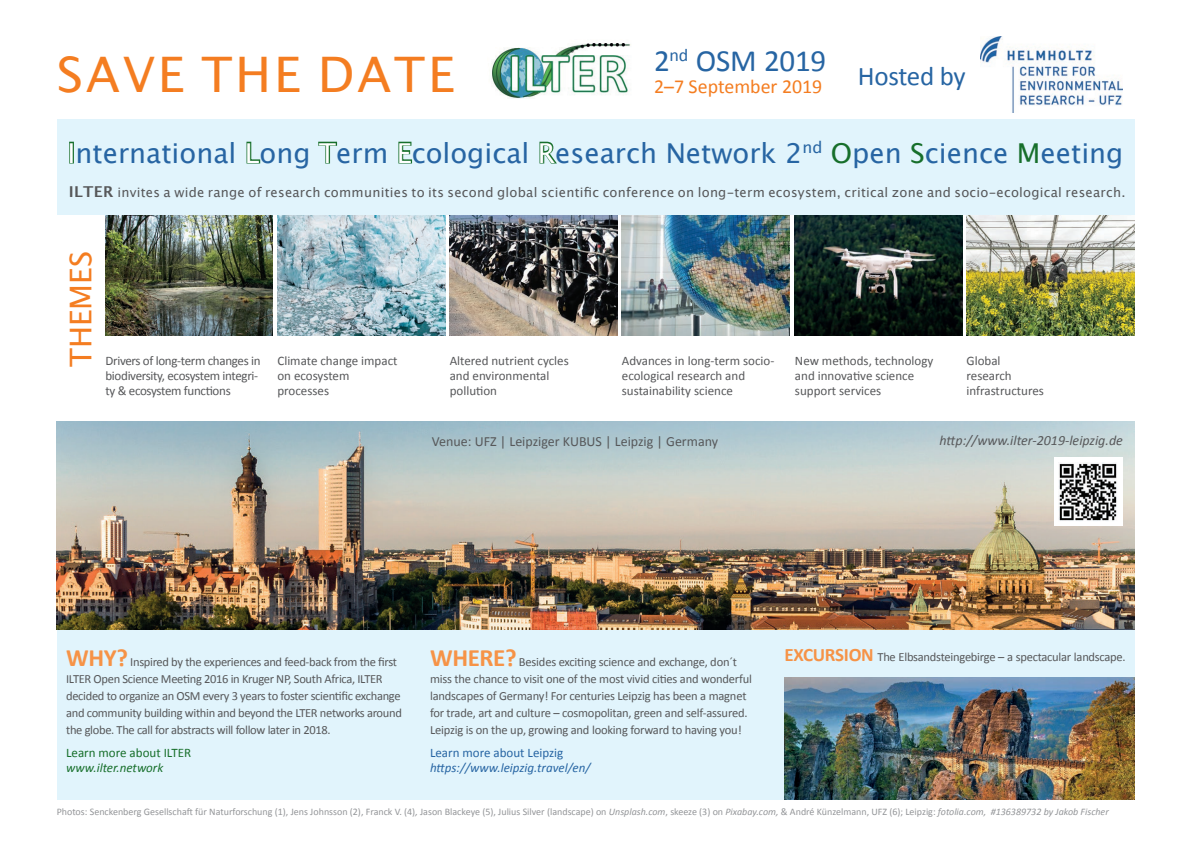
<style>
.page{position:relative;width:1191px;height:842px;background:#fff}
.page>*{position:absolute;margin:0;border:0;box-sizing:border-box;transform-origin:0 0}
.t1{font:49px "Lucida Grande";letter-spacing:.06em;color:#f47d21}
.t2{font:31px "Calibri";letter-spacing:-.01em;color:#2765a3}
.t3{font:30px "Lucida Grande";color:#f47d21}
.t4{font:27.4px "Lucida Grande";color:#2765a3}
.t5{font:27px "Calibri";letter-spacing:-.015em;color:#2765a3}
.t6{font:19.9px "Calibri";color:#f47d21}
.t7{font:14px "Calibri";color:#57585a}
.t8{font:italic 14px "Calibri";color:#57585a}
.t9{font:13px/15px "Calibri";color:#57585a}
.t10{font:13px "Lucida Grande";letter-spacing:.02em;color:#57585a}
.t11{font:13px/15px "Calibri";letter-spacing:-.025em;color:#57585a}
.t12{font:italic 13px "Calibri";color:#2765a3}
.t13{font:13px "Calibri";color:#2765a3}
.t14{font:13px "Calibri";color:#176f2b}
.t15{font:italic 13px "Calibri";color:#176f2b}
.t16{font:12.5px/17px "Calibri";letter-spacing:-.025em;color:#57585a}
.t17{font:10px "Calibri";color:#939598}
.s1{color:#fff}
.s2{color:#176f2b}
.s3{font-weight:700;font-size:15px}
.s4{font-weight:700;font-size:25px;color:#f69347}
.s5{font-weight:700;font-size:19px;color:#f69347}
.s6{font-style:italic}
</style>
<div class="page">
<div style="left:57px;top:540px;width:1077px;height:259px;background:#e1f4fc"></div>
<img style="left:57px;top:421px;width:1077px;height:208px">
<img style="left:105px;top:215px;width:168px;height:121px">
<img style="left:622px;top:215px;width:167px;height:121px">
<img style="left:277px;top:215px;width:168px;height:121px">
<img style="left:450px;top:215px;width:167px;height:121px">
<img style="left:794px;top:215px;width:168px;height:121px">
<img style="left:966px;top:215px;width:168px;height:121px">
<img style="left:491px;top:43px;width:140px;height:56px">
<img style="left:980px;top:36px;width:143px;height:76px">
<img style="left:784px;top:677px;width:350px;height:122px">
<div style="left:57px;top:120px;width:1077px;height:95px;background:#e1f4fc"></div>
<div style="left:69px;top:142px;width:5px;height:21px;border:2px solid #176f2b"></div>
<svg style="left:246px;top:141px;width:15px;height:23px"></svg>
<svg style="left:318px;top:141px;width:20px;height:23px"></svg>
<svg style="left:398px;top:141px;width:15px;height:23px"></svg>
<svg style="left:539px;top:141px;width:18px;height:23px"></svg>
<div style="left:1054px;top:458px;width:68px;height:68px;background:#fff"></div>
<img style="left:1058px;top:463px;width:59px;height:58px">
<h1 class="t1" style="left:57px;top:47px;width:399px">SAVE THE DATE</h1>
<h2 class="t2" style="left:654px;top:42px;width:173px">2<sup>nd</sup> OSM 2019</h2>
<h3 class="t6" style="left:654px;top:74px;width:170px">2–7 September 2019</h3>
<h3 class="t5" style="left:858px;top:59px;width:109px">Hosted by</h3>
<h3 class="t4" style="left:68px;top:137px;width:1057px"><span class="s1">I</span>nternational <span class="s1">L</span>ong <span class="s1">T</span>erm <span class="s1">E</span>cological <span class="s1">R</span>esearch Network 2<sup>nd</sup> <span class="s2">O</span>pen <span class="s2">S</span>cience <span class="s2">M</span>eeting</h3>
<p class="t10" style="left:69px;top:185px;width:1058px"><span class="s3">ILTER</span> invites a wide range of research communities to its second global scientific conference on long-term ecosystem, critical zone and socio-ecological research.</p>
<h3 class="t3" style="left:64px;top:367px;width:117px;rotate:-90deg">THEMES</h3>
<p class="t11" style="left:105px;top:353px;width:157px">Drivers of long-term changes in biodiversity, ecosystem integri&shy;ty &amp; ecosystem functions</p>
<p class="t9" style="left:277px;top:353px;width:122px">Climate change impact on ecosystem processes</p>
<p class="t9" style="left:450px;top:353px;width:121px">Altered nutrient cycles and environmental pollution</p>
<p class="t9" style="left:622px;top:353px;width:154px">Advances in long-term socio&shy;ecological research and sustainability science</p>
<p class="t9" style="left:795px;top:353px;width:140px">New methods, technology and innovative science support services</p>
<p class="t9" style="left:966px;top:353px;width:79px">Global research infrastructures</p>
<p class="t7" style="left:432px;top:432px;width:288px">Venue: UFZ | Leipziger KUBUS | Leipzig | Germany</p>
<p class="t8" style="left:939px;top:431px;width:185px">http://www.ilter-2019-leipzig.de</p>
<p class="t16" style="left:66px;top:653px;width:337px"><span class="s4">WHY?</span> Inspired by the experiences and feed-back from the first ILTER Open Science Meeting 2016 in Kruger NP, South Africa, ILTER decided to organize an OSM every 3 years to foster scientific exchange and community building within and beyond the LTER networks around the globe. The call for abstracts will follow later in 2018.</p>
<p class="t14" style="left:66px;top:744px;width:127px">Learn more about ILTER</p>
<p class="t15" style="left:66px;top:759px;width:99px">www.ilter.network</p>
<p class="t16" style="left:430px;top:653px;width:323px"><span class="s4">WHERE?</span> Besides exciting science and exchange, don´t miss the chance to visit one of the most vivid cities and wonderful landscapes of Germany! For centuries Leipzig has been a magnet for trade, art and culture – cosmopolitan, green and self-assured.<br>Leipzig is on the up, growing and looking forward to having you!</p>
<p class="t13" style="left:430px;top:744px;width:135px">Learn more about Leipzig</p>
<p class="t12" style="left:430px;top:759px;width:162px">https://www.leipzig.travel/en/</p>
<p class="t16" style="left:784px;top:648px;width:343px"><span class="s5">EXCURSION</span> The Elbsandsteingebirge – a spectacular landscape.</p>
<p class="t17" style="left:57px;top:805px;width:1053px">Photos: Senckenberg Gesellschaft für Naturforschung (1), Jens Johnsson (2), Franck V. (4)<span class="s6">,</span> Jason Blackeye (5), Julius Silver (landscape) on <span class="s6">Unsplash.com</span>, skeeze (3) on <span class="s6">Pixabay.com,</span> &amp; André Künzelmann, UFZ (6); Leipzig: <span class="s6">fotolia.com, #136389732 by Jakob Fischer</span></p>
</div>
